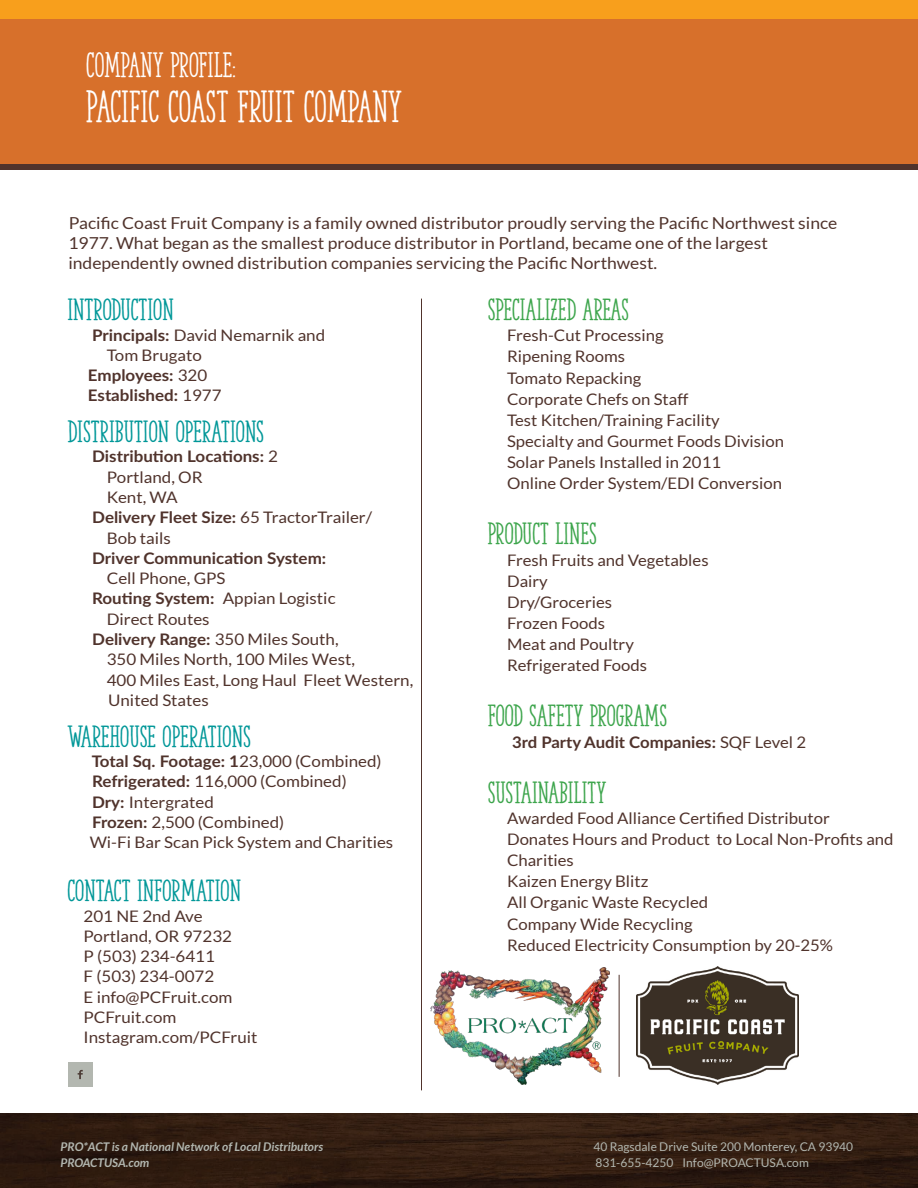
<style>
.page{position:relative;width:918px;height:1188px;background:#fff}
.page>*{position:absolute;margin:0;border:0;box-sizing:border-box;transform-origin:0 0}
.t1{font:900 42px "The Serif Hand";color:#fff}
.t2{font:900 33px "The Serif Hand";color:#fff}
.t3{font:900 28.65px "The Serif Hand";color:#009798;scale:1.07 1}
.t4{font:900 28.65px "The Serif Hand";color:#3da54c;scale:1.05 1}
.t5{font:16.5px/20.2px "Lato";color:#50332c;scale:1.06 1}
.t6{font:15.9px/21.1px "Lato";color:#50332c;scale:1.05 1}
.t7{font:15.9px/20.2px "Lato";color:#50332c;scale:1.07 1}
.t8{font:700 15.9px "Lato";color:#50332c;scale:1.07 1}
.t9{font:700 15.9px "Lato";color:#50332c;scale:1.05 1}
.t10{font:12px/15.9px "Lato";color:#b3b7b0}
.t11{font:italic 700 12px/15.9px "Lato";color:#b3b7b0}
.s1{font-weight:700}
.s2{font-weight:400}
</style>
<div class="page">
<img style="left:0;top:1113px;width:918px;height:75px">
<div style="left:0;top:0;width:918px;height:167px;background:#d7702b"></div>
<div style="left:0;top:0;width:918px;height:18px;background:#f89f1c"></div>
<div style="left:0;top:164px;width:918px;height:6px;background:#50332c"></div>
<hr style="left:619px;top:975px;width:1px;height:102px;background:#50332c">
<img style="left:430px;top:967px;width:180px;height:117px">
<img style="left:636px;top:967px;width:162px;height:118px">
<div style="left:68px;top:1062px;width:24px;height:25px;background:#b3b7b0"></div>
<svg style="left:78px;top:1070px;width:5px;height:9px"></svg>
<hr style="left:421px;top:299px;width:1px;height:791px;background:#50332c">
<h2 class="t2" style="left:86px;top:46px;width:151px">COMPANY PROFILE:</h2>
<h1 class="t1" style="left:86px;top:82px;width:317px">PACIFIC COAST FRUIT COMPANY</h1>
<p class="t5" style="left:68px;top:212px;width:727px">Pacific Coast Fruit Company is a family owned distributor proudly serving the Pacific Northwest since<br>1977. What began as the smallest produce distributor in Portland, became one of the largest independently owned distribution companies servicing the Pacific Northwest.</p>
<h3 class="t3" style="left:67px;top:293px;width:101px">INTRODUCTION</h3>
<p class="t7" style="left:92px;top:325px;width:219px"><span class="s1">Principals:</span> David Nemarnik and</p>
<p class="t7" style="left:107px;top:345px;width:90px">Tom Brugato</p>
<p class="t8" style="left:88px;top:364px;width:113px">Employees: <span class="s2">320</span></p>
<p class="t8" style="left:88px;top:384px;width:127px">Established: <span class="s2">1977</span></p>
<h3 class="t3" style="left:67px;top:414px;width:185px">DISTRIBUTION OPERATIONS</h3>
<p class="t8" style="left:92px;top:445px;width:175px">Distribution Locations: <span class="s2">2</span></p>
<p class="t7" style="left:107px;top:467px;width:91px">Portland, OR</p>
<p class="t7" style="left:107px;top:487px;width:68px">Kent, WA</p>
<p class="t8" style="left:92px;top:506px;width:263px">Delivery Fleet Size: <span class="s2">65 TractorTrailer/</span></p>
<p class="t7" style="left:107px;top:528px;width:61px">Bob tails</p>
<p class="t8" style="left:92px;top:546px;width:220px">Driver Communication System:</p>
<p class="t7" style="left:107px;top:568px;width:113px">Cell Phone, GPS</p>
<p class="t8" style="left:92px;top:587px;width:229px">Routing System: <span class="s2">Appian Logistic</span></p>
<p class="t7" style="left:107px;top:609px;width:98px">Direct Routes</p>
<p class="t8" style="left:92px;top:628px;width:232px">Delivery Range: <span class="s2">350 Miles South,</span></p>
<p class="t7" style="left:107px;top:649px;width:234px">350 Miles North, 100 Miles West,</p>
<p class="t7" style="left:107px;top:670px;width:288px">400 Miles East, Long Haul Fleet Western,</p>
<p class="t7" style="left:108px;top:690px;width:96px">United States</p>
<h3 class="t3" style="left:67px;top:719px;width:173px">WAREHOUSE OPERATIONS</h3>
<p class="t7" style="left:90px;top:751px;width:285px"><span class="s1">Total Sq. Footage: 1</span>23,000 (Combined)<br><span class="s1">Refrigerated:</span> 116,000 (Combined)<br><span class="s1">Dry:</span> Intergrated<br><span class="s1">Frozen:</span> 2,500 (Combined)<br>Wi-Fi Bar Scan Pick System and Charities</p>
<h3 class="t3" style="left:67px;top:874px;width:164px">CONTACT INFORMATION</h3>
<p class="t7" style="left:84px;top:906px;width:164px">201 NE 2nd Ave<br>Portland, OR 97232<br>P (503) 234-6411<br>F (503) 234-0072<br>E info@PCFruit.com<br>PCFruit.com<br>Instagram.com/PCFruit</p>
<h3 class="t4" style="left:488px;top:293px;width:136px">SPECIALIZED AREAS</h3>
<p class="t6" style="left:507px;top:325px;width:265px">Fresh-Cut Processing<br>Ripening Rooms<br>Tomato Repacking<br>Corporate Chefs on Staff<br>Test Kitchen/Training Facility<br>Specialty and Gourmet Foods Division<br>Solar Panels Installed in 2011<br>Online Order System/EDI Conversion</p>
<h3 class="t4" style="left:488px;top:517px;width:106px">PRODUCT LINES</h3>
<p class="t6" style="left:507px;top:549px;width:193px">Fresh Fruits and Vegetables<br>Dairy<br>Dry/Groceries<br>Frozen Foods<br>Meat and Poultry<br>Refrigerated Foods</p>
<h3 class="t4" style="left:488px;top:699px;width:172px">FOOD SAFETY PROGRAMS</h3>
<p class="t9" style="left:512px;top:730px;width:282px">3rd Party Audit Companies: <span class="s2">SQF Level 2</span></p>
<h3 class="t4" style="left:488px;top:775px;width:114px">SUSTAINABILITY</h3>
<p class="t6" style="left:507px;top:808px;width:370px">Awarded Food Alliance Certified Distributor<br>Donates Hours and Product to Local Non-Profits and<br>Charities<br>Kaizen Energy Blitz<br>All Organic Waste Recycled<br>Company Wide Recycling<br>Reduced Electricity Consumption by 20-25%</p>
<p class="t11" style="left:61px;top:1139px;width:264px">PRO*ACT is a National Network of Local Distributors<br>PROACTUSA.com</p>
<p class="t10" style="left:593px;top:1138px;width:261px">40 Ragsdale Drive Suite 200 Monterey, CA 93940<br>831-655-4250 Info@PROACTUSA.com</p>
</div>
